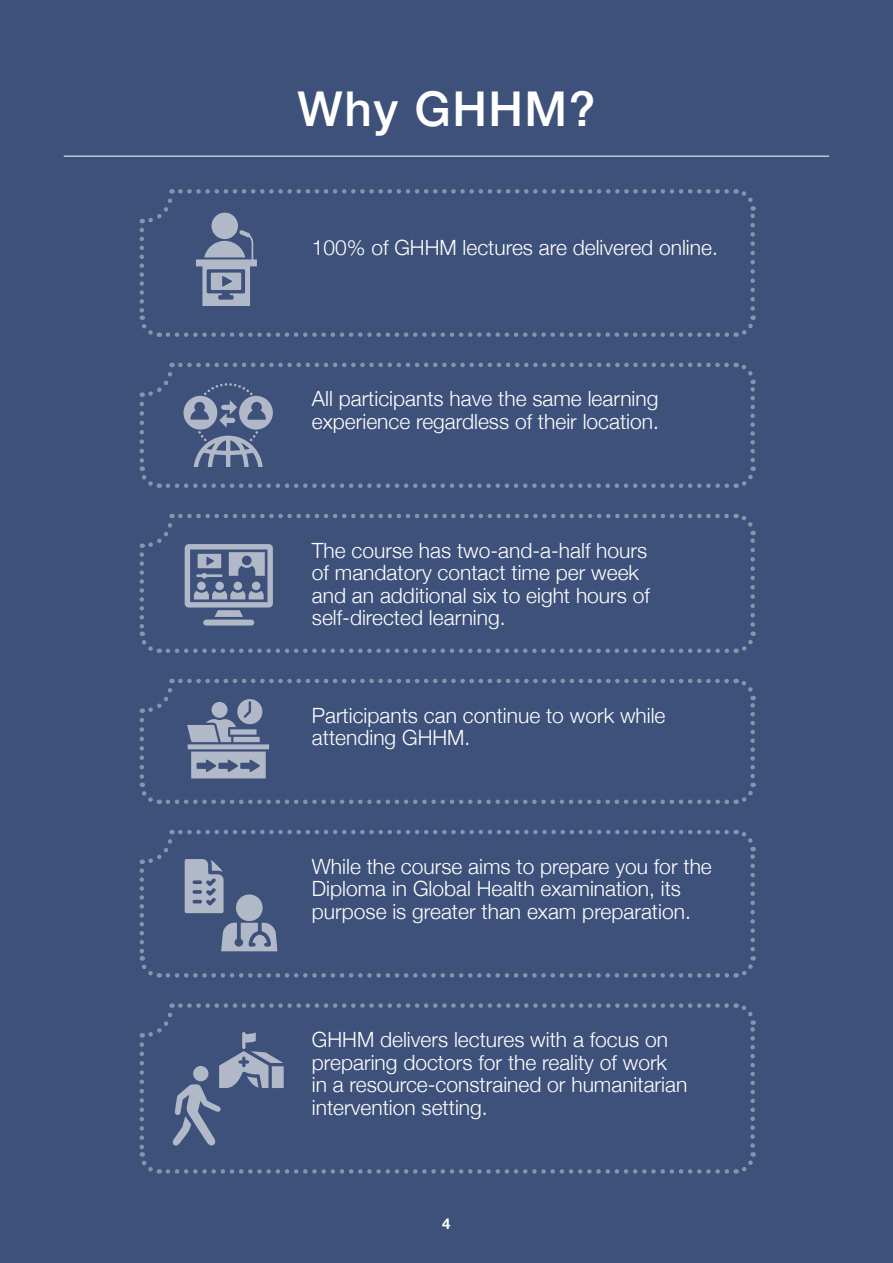
<style>
.page{position:relative;width:893px;height:1263px;background:#3e517a}
.page>*{position:absolute;margin:0;border:0;box-sizing:border-box;transform-origin:0 0}
.t1{font:500 48px "Helvetica Neue";letter-spacing:.03em;color:#fff}
.t2{font:300 21px/22.5px "Helvetica Neue";color:#fff}
.t3{font:700 15px "Helvetica Neue";color:#fff}
</style>
<div class="page">
<hr style="left:64px;top:156px;width:765px;height:1px;background:#fff">
<svg style="left:139px;top:513px;width:617px;height:140px"></svg>
<svg style="left:139px;top:678px;width:617px;height:126px"></svg>
<svg style="left:139px;top:189px;width:617px;height:148px"></svg>
<svg style="left:139px;top:362px;width:617px;height:126px"></svg>
<svg style="left:139px;top:829px;width:617px;height:149px"></svg>
<svg style="left:139px;top:1003px;width:617px;height:171px"></svg>
<h1 class="t1" style="left:298px;top:70px;width:299px">Why GHHM?</h1>
<p class="t2" style="left:312px;top:235px;width:407px">100% of GHHM lectures are delivered online.</p>
<p class="t2" style="left:312px;top:386px;width:349px">All participants have the same learning experience regardless of their location.</p>
<p class="t2" style="left:312px;top:537px;width:339px">The course has two-and-a-half hours of mandatory contact time per week and an additional six to eight hours of self-directed learning.</p>
<p class="t2" style="left:312px;top:702px;width:355px">Participants can continue to work while attending GHHM.</p>
<p class="t2" style="left:312px;top:853px;width:401px">While the course aims to prepare you for the<br>Diploma in Global Health examination, its purpose is greater than exam preparation.</p>
<p class="t2" style="left:312px;top:1027px;width:377px">GHHM delivers lectures with a focus on preparing doctors for the reality of work in a resource-constrained or humanitarian intervention setting.</p>
<p class="t3" style="left:442px;top:1212px;width:10px">4</p>
</div>
